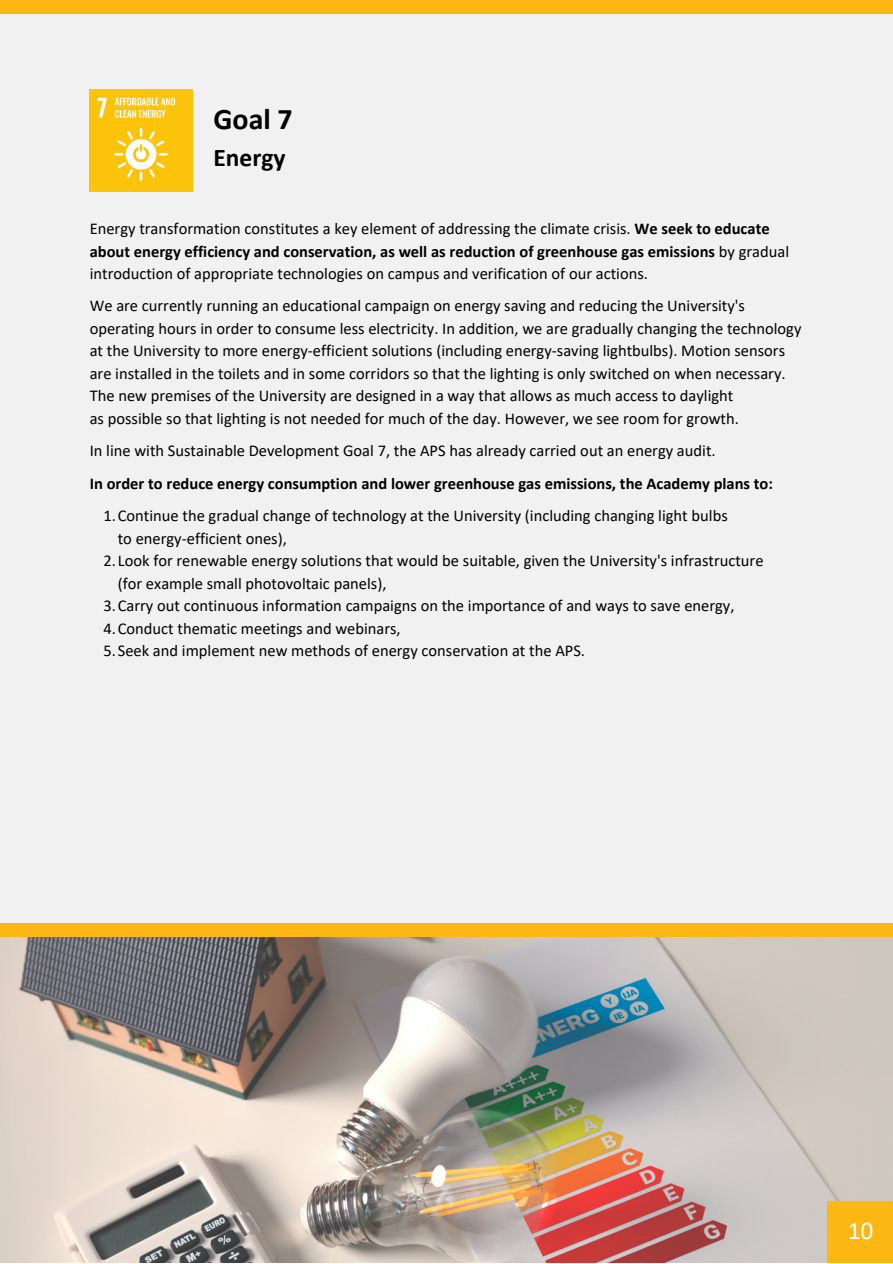
<style>
.page{position:relative;width:893px;height:1264px;background:#fff}
.page>*{position:absolute;margin:0;border:0;box-sizing:border-box;transform-origin:0 0}
.t1{font:700 30px "Calibri";color:#000}
.t2{font:700 25.5px "Calibri";color:#000}
.t3{font:25.5px "Calibri";color:#fff}
.t4{font:16.5px/22.5px "Calibri";color:#000}
.t5{font:700 16.5px "Calibri";color:#000}
.s1{font-weight:700}
</style>
<div class="page">
<div style="left:0;top:0;width:892px;height:1262px;background:#f1f1f1"></div>
<img style="left:90px;top:89px;width:102px;height:103px">
<img style="left:0;top:937px;width:892px;height:325px">
<div style="left:0;top:923px;width:892px;height:14px;background:#fcb714"></div>
<div style="left:0;top:0;width:892px;height:14px;background:#fcb714"></div>
<div style="left:827px;top:1200px;width:65px;height:62px;background:#fcb714"></div>
<p class="t1" style="left:213px;top:107px;width:81px">Goal 7</p>
<p class="t2" style="left:213px;top:147px;width:74px">Energy</p>
<p class="t4" style="left:90px;top:219px;width:700px">Energy transformation constitutes a key element of addressing the climate crisis. <span class="s1">We seek to educate about energy efficiency and conservation, as well as reduction of greenhouse gas emissions</span> by gradual introduction of appropriate technologies on campus and verification of our actions.</p>
<p class="t4" style="left:90px;top:296px;width:713px">We are currently running an educational campaign on energy saving and reducing the University's operating hours in order to consume less electricity. In addition, we are gradually changing the technology at the University to more energy-efficient solutions (including energy-saving lightbulbs). Motion sensors are installed in the toilets and in some corridors so that the lighting is only switched on when necessary.<br>The new premises of the University are designed in a way that allows as much access to daylight</p>
<p class="t4" style="left:90px;top:408px;width:650px">as possible so that lighting is not needed for much of the day. However, we see room for growth.</p>
<p class="t4" style="left:90px;top:441px;width:627px">In line with Sustainable Development Goal 7, the APS has already carried out an energy audit.</p>
<p class="t5" style="left:90px;top:476px;width:684px">In order to reduce energy consumption and lower greenhouse gas emissions, the Academy plans to:</p>
<p class="t4" style="left:118px;top:506px;width:611px;text-indent:-14px">1.Continue the gradual change of technology at the University (including changing light bulbs to energy-efficient ones),</p>
<p class="t4" style="left:118px;top:551px;width:647px;text-indent:-14px">2.Look for renewable energy solutions that would be suitable, given the University's infrastructure (for example small photovoltaic panels),</p>
<p class="t4" style="left:104px;top:596px;width:632px">3.Carry out continuous information campaigns on the importance of and ways to save energy,</p>
<p class="t4" style="left:104px;top:618px;width:298px">4.Conduct thematic meetings and webinars,</p>
<p class="t4" style="left:104px;top:641px;width:483px">5.Seek and implement new methods of energy conservation at the APS.</p>
<p class="t3" style="left:847px;top:1219px;width:27px">10</p>
</div>
